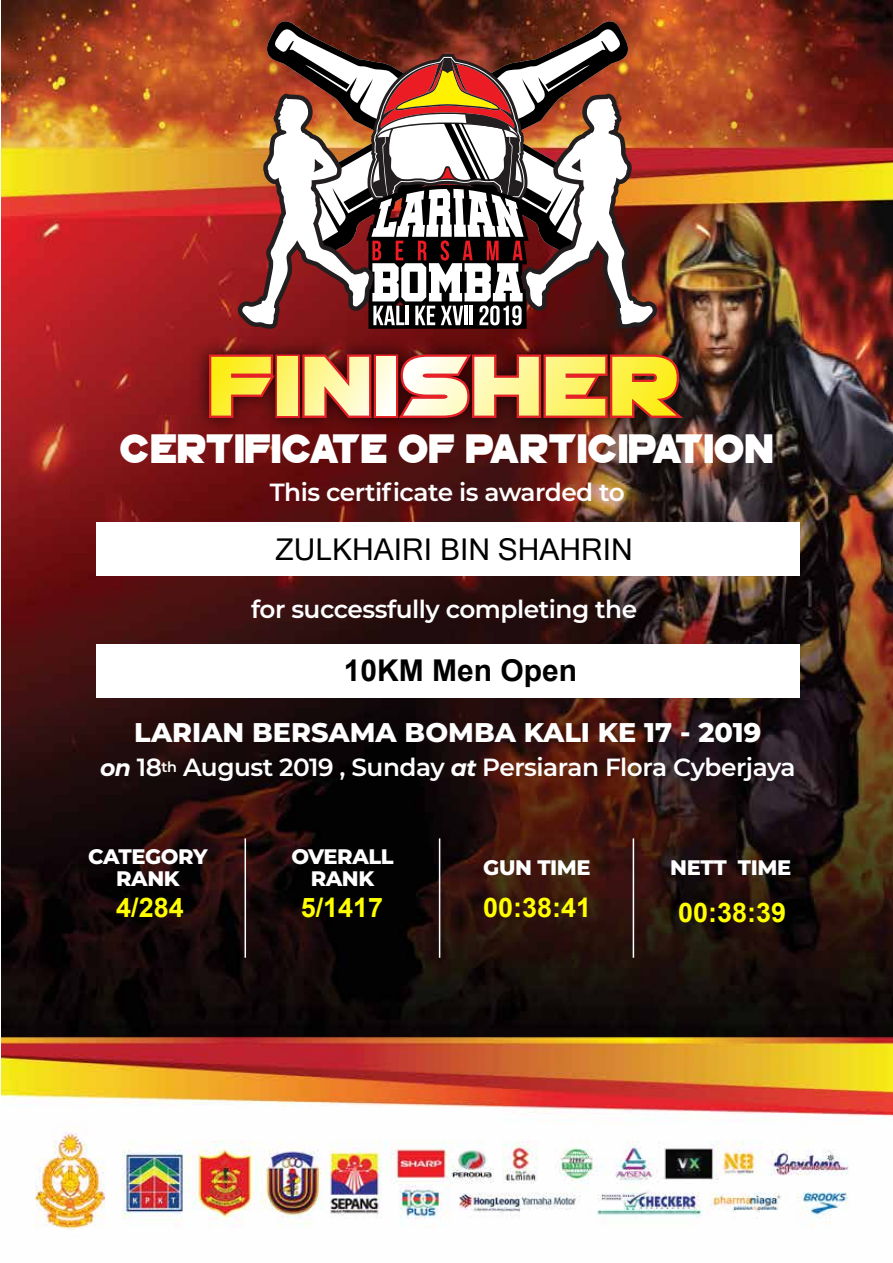
<style>
.page{position:relative;width:893px;height:1263px;background:#fff}
.page>*{position:absolute;margin:0;border:0;box-sizing:border-box;transform-origin:0 0}
.t1{font:42px "Superstar X";color:#fff}
.t2{font:700 30px "Microsoft Sans Serif";color:#000}
.t3{font:700 30px "Arial";color:#000}
.t4{font:800 27px "Montserrat";color:#fff}
.t5{font:700 27px "Arial";color:#ff0}
.t6{font:600 24.75px "Montserrat";letter-spacing:-.02em;color:#fff}
.t7{font:800 21px/22px "Montserrat";letter-spacing:-.02em;color:#fff;text-align:center}
.s1{font-weight:700;font-style:italic;font-size:23.55px}
</style>
<div class="page">
<img style="left:1px;top:1px;width:892px;height:1228px">
<div style="left:96px;top:644px;width:703px;height:54px;background:#fff"></div>
<div style="left:96px;top:522px;width:703px;height:53px;background:#fff"></div>
<img style="left:184px;top:317px;width:526px;height:142px">
<div style="left:275px;top:354px;width:25px;height:64px;border:5px solid #e82127"></div>
<div style="left:374px;top:354px;width:24px;height:64px;border:5px solid #e82127"></div>
<svg style="left:207px;top:352px;width:72px;height:68px;background:#c78423"></svg>
<div style="left:278px;top:357px;width:20px;height:59px;background:linear-gradient(to bottom,#fdf35e,#fdf685)"></div>
<svg style="left:300px;top:352px;width:74px;height:70px;background:#cd9b6f"></svg>
<div style="left:376px;top:357px;width:20px;height:59px;background:linear-gradient(to bottom,#fffcd8,#fffffd)"></div>
<svg style="left:395px;top:352px;width:294px;height:70px;background:#c69758"></svg>
<hr style="left:245px;top:838px;width:1px;height:120px;background:#fff">
<hr style="left:439px;top:838px;width:1px;height:120px;background:#fff">
<hr style="left:633px;top:838px;width:1px;height:120px;background:#fff">
<svg style="left:276px;top:15px;width:354px;height:39px;background:#613328"></svg>
<svg style="left:237px;top:54px;width:421px;height:275px"></svg>
<h1 class="t1" style="left:121px;top:420px;width:655px">CERTIFICATE OF PARTICIPATION</h1>
<p class="t6" style="left:270px;top:475px;width:356px">This certificate is awarded to</p>
<p class="t2" style="left:276px;top:532px;width:359px">ZULKHAIRI BIN SHAHRIN</p>
<p class="t6" style="left:251px;top:591px;width:388px">for successfully completing the</p>
<p class="t3" style="left:344px;top:654px;width:235px">10KM Men Open</p>
<p class="t4" style="left:134px;top:712px;width:628px">LARIAN BERSAMA BOMBA KALI KE 17 - 2019</p>
<p class="t6" style="left:100px;top:750px;width:697px"><span class="s1">on</span> 18<sup>th</sup> August 2019 , Sunday <span class="s1">at</span> Persiaran Flora Cyberjaya</p>
<p class="t7" style="left:88px;top:844px;width:121px">CATEGORY<br>RANK</p>
<p class="t7" style="left:291px;top:844px;width:104px">OVERALL<br>RANK</p>
<p class="t7" style="left:483px;top:855px;width:109px">GUN TIME</p>
<p class="t7" style="left:670px;top:855px;width:122px">NETT TIME</p>
<p class="t5" style="left:116px;top:893px;width:69px">4/284</p>
<p class="t5" style="left:301px;top:893px;width:84px">5/1417</p>
<p class="t5" style="left:678px;top:897px;width:110px">00:38:39</p>
<p class="t5" style="left:483px;top:893px;width:110px">00:38:41</p>
</div>
